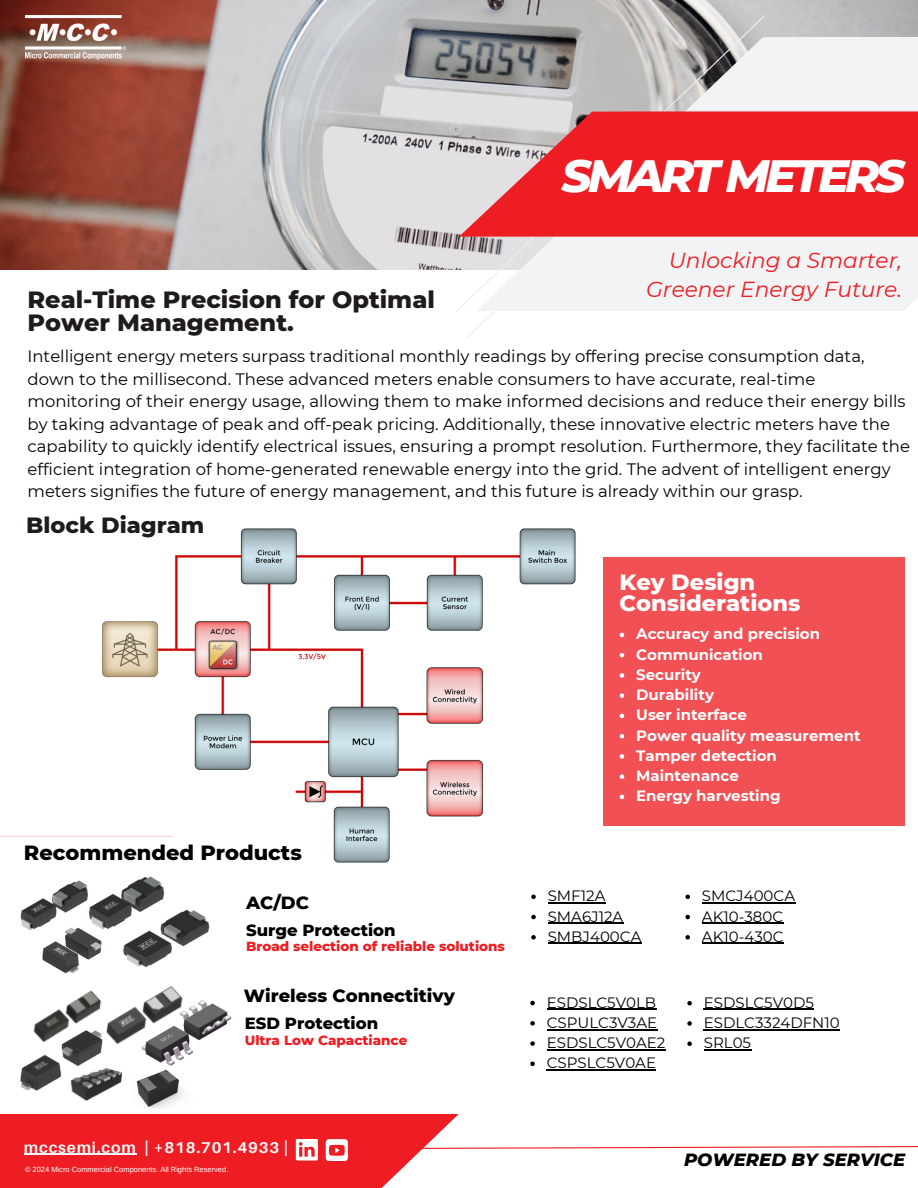
<style>
.page{position:relative;width:918px;height:1188px;background:#fff}
.page>*{position:absolute;margin:0;border:0;box-sizing:border-box;transform-origin:0 0}
.t1{font:italic 800 46.2px "Montserrat";letter-spacing:-.085em;color:#fff}
.t2{font:800 24px/22.5px "Montserrat";color:#1f1b1c}
.t3{font:800 22.5px/21.3px "Montserrat";color:#fff}
.t4{font:800 22.5px "Montserrat";color:#1f1b1c}
.t5{font:italic 21.75px/29.2px "Montserrat";color:#ee1d23;text-align:right}
.t6{font:800 21px "Montserrat";color:#000}
.t7{font:800 18px "Montserrat";color:#000}
.t8{font:italic 800 18px "Montserrat";color:#000}
.t9{font:16.5px/22.5px "Montserrat";color:#000}
.t10{font:800 16.5px "Montserrat";color:#000}
.t11{font:700 15.75px "Aileron";letter-spacing:.05em;color:#f8f8f8}
.t12{font:700 15px "Montserrat";color:#fff}
.t13{font:15px "Montserrat";color:#000}
.t14{font:800 13.5px "Montserrat";color:#ee1d23}
.t15{font:7.5px "Arimo";color:#fff}
</style>
<div class="page">
<img style="left:0;top:0;width:918px;height:270px">
<div style="left:477px;top:37px;width:441px;height:274px;background:#f2f3f4"></div>
<div style="left:0;top:1114px;width:459px;height:74px;background:#ee1d23"></div>
<svg style="left:455px;top:15px;width:311px;height:298px"></svg>
<div style="left:459px;top:111px;width:459px;height:126px;background:#ee1d23"></div>
<img style="left:25px;top:15px;width:100px;height:44px">
<div style="left:604px;top:557px;width:301px;height:269px;background:#f15155"></div>
<hr style="left:0;top:836px;width:172px;height:1px;background:#f0ced1">
<svg style="left:296px;top:1139px;width:622px;height:22px"></svg>
<img style="left:86px;top:528px;width:490px;height:335px">
<img style="left:42px;top:934px;width:60px;height:40px">
<img style="left:20px;top:881px;width:69px;height:53px">
<img style="left:75px;top:852px;width:101px;height:81px">
<img style="left:120px;top:902px;width:90px;height:66px">
<img style="left:41px;top:990px;width:57px;height:30px">
<img style="left:98px;top:971px;width:81px;height:73px">
<img style="left:20px;top:1020px;width:90px;height:71px">
<img style="left:136px;top:1070px;width:48px;height:39px">
<img style="left:137px;top:994px;width:95px;height:72px">
<img style="left:66px;top:1063px;width:57px;height:38px">
<hr style="left:24px;top:1154px;width:113px;height:1px;background:#f8f8f8">
<svg style="left:620px;top:633px;width:4px;height:4px"></svg>
<svg style="left:620px;top:653px;width:4px;height:4px"></svg>
<svg style="left:620px;top:673px;width:4px;height:5px"></svg>
<svg style="left:620px;top:693px;width:4px;height:5px"></svg>
<svg style="left:620px;top:714px;width:4px;height:4px"></svg>
<svg style="left:620px;top:734px;width:4px;height:4px"></svg>
<svg style="left:620px;top:754px;width:4px;height:5px"></svg>
<svg style="left:620px;top:774px;width:4px;height:5px"></svg>
<svg style="left:620px;top:795px;width:4px;height:4px"></svg>
<svg style="left:531px;top:895px;width:5px;height:4px"></svg>
<hr style="left:548px;top:902px;width:57px;height:2px;background:#000">
<svg style="left:531px;top:915px;width:5px;height:4px"></svg>
<hr style="left:548px;top:923px;width:75px;height:1px;background:#000">
<svg style="left:531px;top:935px;width:5px;height:5px"></svg>
<hr style="left:548px;top:943px;width:93px;height:1px;background:#000">
<svg style="left:530px;top:1001px;width:5px;height:4px"></svg>
<hr style="left:547px;top:1009px;width:109px;height:1px;background:#000">
<svg style="left:530px;top:1021px;width:5px;height:5px"></svg>
<hr style="left:547px;top:1029px;width:110px;height:1px;background:#000">
<svg style="left:530px;top:1041px;width:5px;height:5px"></svg>
<hr style="left:547px;top:1049px;width:118px;height:1px;background:#000">
<svg style="left:530px;top:1062px;width:5px;height:4px"></svg>
<hr style="left:547px;top:1069px;width:109px;height:2px;background:#000">
<svg style="left:685px;top:895px;width:5px;height:4px"></svg>
<hr style="left:702px;top:902px;width:93px;height:2px;background:#000">
<svg style="left:685px;top:915px;width:5px;height:4px"></svg>
<hr style="left:702px;top:923px;width:81px;height:1px;background:#000">
<svg style="left:685px;top:935px;width:5px;height:5px"></svg>
<hr style="left:702px;top:943px;width:82px;height:1px;background:#000">
<svg style="left:687px;top:1001px;width:5px;height:4px"></svg>
<hr style="left:704px;top:1009px;width:110px;height:1px;background:#000">
<svg style="left:687px;top:1021px;width:5px;height:5px"></svg>
<hr style="left:704px;top:1029px;width:136px;height:1px;background:#000">
<svg style="left:687px;top:1041px;width:5px;height:5px"></svg>
<hr style="left:704px;top:1049px;width:47px;height:1px;background:#000">
<h1 class="t1" style="left:562px;top:148px;width:345px">SMART METERS</h1>
<p class="t5" style="left:646px;top:246px;width:257px">Unlocking a Smarter,<br>Greener Energy Future.</p>
<h2 class="t2" style="left:28px;top:288px;width:409px">Real-Time Precision for Optimal<br>Power Management.</h2>
<p class="t9" style="left:28px;top:345px;width:884px">Intelligent energy meters surpass traditional monthly readings by offering precise consumption data, down to the millisecond. These advanced meters enable consumers to have accurate, real-time monitoring of their energy usage, allowing them to make informed decisions and reduce their energy bills by taking advantage of peak and off-peak pricing. Additionally, these innovative electric meters have the capability to quickly identify electrical issues, ensuring a prompt resolution. Furthermore, they facilitate the efficient integration of home-generated renewable energy into the grid. The advent of intelligent energy meters signifies the future of energy management, and this future is already within our grasp.</p>
<p class="t4" style="left:26px;top:511px;width:180px">Block Diagram</p>
<p class="t3" style="left:619px;top:571px;width:182px">Key Design<br>Considerations</p>
<p class="t6" style="left:24px;top:840px;width:279px">Recommended Products</p>
<h6 class="t7" style="left:246px;top:891px;width:65px">AC/DC</h6>
<p class="t10" style="left:246px;top:920px;width:151px">Surge Protection</p>
<p class="t14" style="left:246px;top:938px;width:260px">Broad selection of reliable solutions</p>
<p class="t12" style="left:636px;top:625px;width:185px">Accuracy and precision</p>
<p class="t12" style="left:636px;top:645px;width:128px">Communication</p>
<p class="t12" style="left:636px;top:665px;width:66px">Security</p>
<p class="t12" style="left:636px;top:686px;width:79px">Durability</p>
<p class="t12" style="left:636px;top:706px;width:112px">User interface</p>
<h4 class="t12" style="left:636px;top:726px;width:226px">Power quality measurement</h4>
<p class="t12" style="left:636px;top:746px;width:142px">Tamper detection</p>
<p class="t12" style="left:636px;top:767px;width:104px">Maintenance</p>
<p class="t12" style="left:636px;top:787px;width:146px">Energy harvesting</p>
<h5 class="t13" style="left:548px;top:887px;width:59px">SMF12A</h5>
<p class="t13" style="left:548px;top:907px;width:77px">SMA6J12A</p>
<p class="t13" style="left:548px;top:927px;width:95px">SMBJ400CA</p>
<p class="t13" style="left:702px;top:887px;width:95px">SMCJ400CA</p>
<p class="t13" style="left:702px;top:907px;width:83px">AK10-380C</p>
<p class="t13" style="left:702px;top:927px;width:83px">AK10-430C</p>
<p class="t7" style="left:244px;top:985px;width:213px">Wireless Connectitivy</p>
<p class="t13" style="left:547px;top:993px;width:111px">ESDSLC5V0LB</p>
<p class="t13" style="left:547px;top:1013px;width:112px">CSPULC3V3AE</p>
<h6 class="t13" style="left:547px;top:1034px;width:120px">ESDSLC5V0AE2</h6>
<p class="t13" style="left:547px;top:1054px;width:111px">CSPSLC5V0AE</p>
<p class="t10" style="left:245px;top:1013px;width:135px">ESD Protection</p>
<p class="t14" style="left:245px;top:1032px;width:164px">Ultra Low Capactiance</p>
<p class="t13" style="left:704px;top:993px;width:112px">ESDSLC5V0D5</p>
<p class="t13" style="left:704px;top:1013px;width:137px">ESDLC3324DFN10</p>
<p class="t13" style="left:704px;top:1034px;width:49px">SRL05</p>
<p class="t11" style="left:24px;top:1137px;width:266px">mccsemi.com | +818.701.4933 |</p>
<h3 class="t15" style="left:25px;top:1165px;width:205px">© 2024 Micro Commercial Components. All Rights Reserved.</h3>
<h2 class="t8" style="left:684px;top:1148px;width:223px">POWERED BY SERVICE</h2>
</div>
